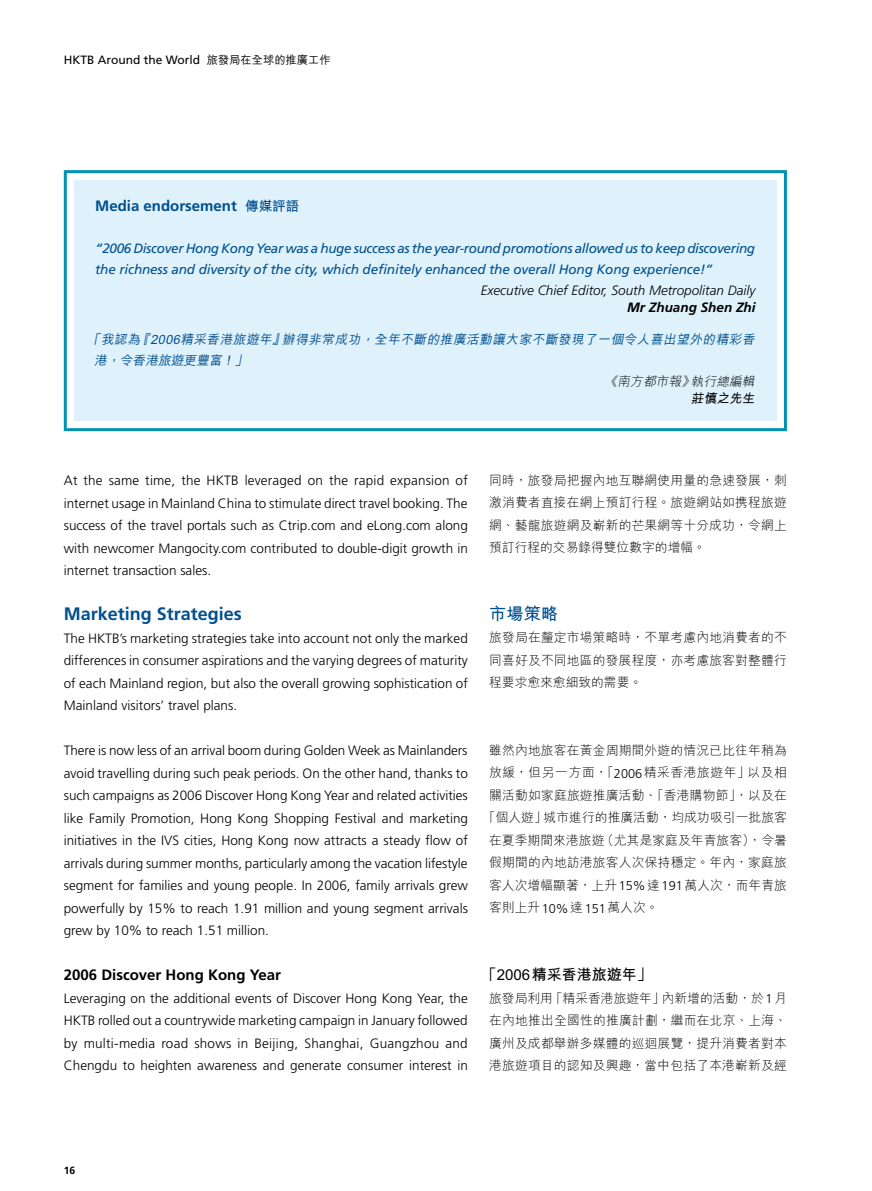
<style>
.page{position:relative;width:872px;height:1191px;background:#fff}
.page>*{position:absolute;margin:0;border:0;box-sizing:border-box;transform-origin:0 0}
.t1{font:700 18px "Frutiger";color:#004f8e}
.t2{font:700 17.25px "M Hei HK";color:#004f8e}
.t3{font:700 15px "Frutiger";color:#000}
.t4{font:700 15px "Frutiger";color:#004f8e}
.t5{font:700 15px "M Hei HK";color:#000}
.t6{font:300 13.5px/22.5px "Frutiger";color:#000;text-align:justify}
.t7{font:italic 13.5px/21px "Frutiger";letter-spacing:-.025em;color:#004f8e}
.t8{font:italic 300 13.5px "Frutiger";color:#000}
.t9{font:italic 700 13.5px "Frutiger";color:#000}
.t10{font:300 12.75px/22.5px "M Hei HK";letter-spacing:.015em;color:#000;text-align:justify}
.t11{font:italic 500 12.75px/21px "M Hei HK";color:#004f8e}
.t12{font:300 12.75px "M Hei HK";letter-spacing:.045em;color:#000}
.t13{font:italic 300 12.75px "M Hei HK";color:#000}
.t14{font:italic 700 12.75px "M Hei HK";color:#000}
.t15{font:12px "Frutiger";color:#000}
.t16{font:700 10.5px "Frutiger";color:#000}
.s1{font-family:"M Hei HK";font-weight:500;font-size:11.25px}
.s2{font-family:"M Hei HK";font-size:13.5px}
.s3{font-family:"Frutiger"}
</style>
<div class="page">
<div style="left:64px;top:170px;width:723px;height:261px;border:3px solid #0092b4"></div>
<div style="left:74px;top:180px;width:703px;height:241px;background:#dff2fc"></div>
<p class="t15" style="left:64px;top:53px;width:268px">HKTB Around the World <span class="s1">旅發局在全球的推廣工作</span></p>
<p class="t4" style="left:95px;top:196px;width:206px">Media endorsement <span class="s2">傳媒評語</span></p>
<p class="t7" style="left:95px;top:238px;width:661px">“2006 Discover Hong Kong Year was a huge success as the year-round promotions allowed us to keep discovering the richness and diversity of the city, which definitely enhanced the overall Hong Kong experience!”</p>
<p class="t8" style="left:480px;top:283px;width:276px">Executive Chief Editor, South Metropolitan Daily</p>
<p class="t9" style="left:627px;top:299px;width:130px">Mr Zhuang Shen Zhi</p>
<p class="t11" style="left:94px;top:328px;width:665px;text-indent:-6px">「我認為『2006精采香港旅遊年』辦得非常成功，全年不斷的推廣活動讓大家不斷發現了一個令人喜出望外的精彩香港，令香港旅遊更豐富！」</p>
<p class="t13" style="left:605px;top:372px;width:154px">《南方都市報》執行總編輯</p>
<p class="t14" style="left:691px;top:388px;width:68px">莊慎之先生</p>
<p class="t6" style="left:64px;top:469px;width:405px">At the same time, the HKTB leveraged on the rapid expansion of internet usage in Mainland China to stimulate direct travel booking. The success of the travel portals such as Ctrip.com and eLong.com along with newcomer Mangocity.com contributed to double-digit growth in internet transaction sales.</p>
<h1 class="t1" style="left:64px;top:603px;width:180px">Marketing Strategies</h1>
<p class="t6" style="left:64px;top:626px;width:405px">The HKTB’s marketing strategies take into account not only the marked differences in consumer aspirations and the varying degrees of maturity of each Mainland region, but also the overall growing sophistication of Mainland visitors’ travel plans.</p>
<p class="t6" style="left:64px;top:739px;width:406px">There is now less of an arrival boom during Golden Week as Mainlanders avoid travelling during such peak periods. On the other hand, thanks to such campaigns as 2006 Discover Hong Kong Year and related activities like Family Promotion, Hong Kong Shopping Festival and marketing initiatives in the IVS cities, Hong Kong now attracts a steady flow of arrivals during summer months, particularly among the vacation lifestyle segment for families and young people. In 2006, family arrivals grew powerfully by 15% to reach 1.91 million and young segment arrivals grew by 10% to reach 1.51 million.</p>
<p class="t3" style="left:64px;top:966px;width:219px">2006 Discover Hong Kong Year</p>
<p class="t6" style="left:64px;top:986px;width:405px">Leveraging on the additional events of Discover Hong Kong Year, the HKTB rolled out a countrywide marketing campaign in January followed by multi-media road shows in Beijing, Shanghai, Guangzhou and Chengdu to heighten awareness and generate consumer interest in</p>
<p class="t10" style="left:489px;top:468px;width:299px">同時，旅發局把握內地互聯網使用量的急速發展，刺激消費者直接在網上預訂行程。旅遊網站如携程旅遊網、藝龍旅遊網及嶄新的芒果網等十分成功，令網上預訂行程的交易錄得雙位數字的增幅。</p>
<p class="t2" style="left:489px;top:601px;width:70px">市場策略</p>
<p class="t10" style="left:489px;top:626px;width:299px">旅發局在釐定市場策略時，不單考慮內地消費者的不同喜好及不同地區的發展程度，亦考慮旅客對整體行程要求愈來愈細致的需要。</p>
<p class="t10" style="left:489px;top:738px;width:299px">雖然內地旅客在黃金周期間外遊的情況已比往年稍為</p>
<p class="t12" style="left:489px;top:764px;width:299px">放緩，但另一方面，「<span class="s3">2006</span>精采香港旅遊年」以及相</p>
<p class="t10" style="left:489px;top:783px;width:299px">關活動如家庭旅遊推廣活動、「香港購物節」，以及在</p>
<p class="t10" style="left:483px;top:806px;width:306px">「個人遊」城市進行的推廣活動，均成功吸引一批旅客</p>
<p class="t10" style="left:489px;top:828px;width:299px">在夏季期間來港旅遊（尤其是家庭及年青旅客），令暑</p>
<p class="t10" style="left:489px;top:851px;width:299px">假期間的內地訪港旅客人次保持穩定。年內，家庭旅</p>
<p class="t10" style="left:489px;top:873px;width:299px">客人次增幅顯著，上升<span class="s3">15%</span>達<span class="s3">191</span>萬人次，而年青旅</p>
<p class="t10" style="left:489px;top:896px;width:171px">客則上升<span class="s3">10%</span>達<span class="s3">151</span>萬人次。</p>
<p class="t5" style="left:481px;top:963px;width:172px">「2006精采香港旅遊年」</p>
<p class="t10" style="left:489px;top:986px;width:299px">旅發局利用「精采香港旅遊年」內新增的活動，於<span class="s3">1</span>月在內地推出全國性的推廣計劃，繼而在北京、上海、廣州及成都舉辦多媒體的巡迴展覽，提升消費者對本港旅遊項目的認知及興趣，當中包括了本港嶄新及經</p>
<p class="t16" style="left:64px;top:1164px;width:13px">16</p>
</div>
